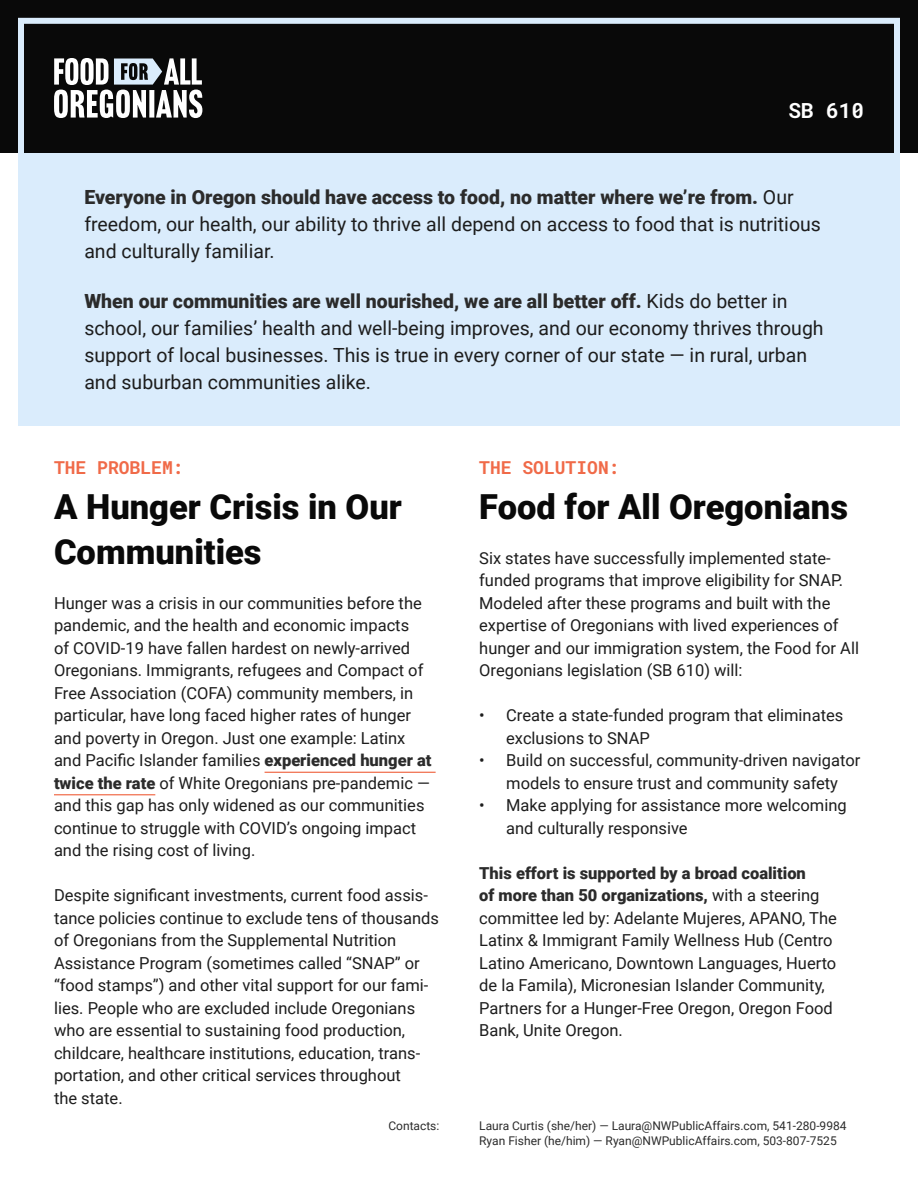
<style>
.page{position:relative;width:918px;height:1188px;background:#fff}
.page>*{position:absolute;margin:0;border:0;box-sizing:border-box;transform-origin:0 0}
.t1{font:900 34.5px/45px "Roboto";color:#090909}
.t2{font:700 21px "Roboto Mono";color:#fff}
.t3{font:19.5px/27px "Roboto";color:#1d1d1d}
.t4{font:700 18px "Roboto Mono";color:#f06a48}
.t5{font:16.5px/22.5px "Roboto";color:#1d1d1d}
.t6{font:12px/15px "Roboto";color:#2b2b2b}
.s1{font-weight:900;color:#2b2b2b}
</style>
<div class="page">
<div style="left:21px;top:21px;width:876px;height:402px;background:#daecfc"></div>
<div style="left:0;top:0;width:918px;height:152px;background:#090909"></div>
<hr style="left:265px;top:772px;width:171px;height:1px;background:#f06a48">
<hr style="left:54px;top:794px;width:101px;height:1px;background:#f06a48">
<div style="left:18px;top:18px;width:882px;height:408px;border:6px solid #daecfc"></div>
<svg style="left:54px;top:58px;width:148px;height:60px"></svg>
<p class="t2" style="left:788px;top:96px;width:77px">SB 610</p>
<p class="t3" style="left:84px;top:183px;width:738px"><span class="s1">Everyone in Oregon should have access to food, no matter where we’re from.</span> Our freedom, our health, our ability to thrive all depend on access to food that is nutritious and culturally familiar.</p>
<p class="t3" style="left:84px;top:287px;width:741px"><span class="s1">When our communities are well nourished, we are all better off.</span> Kids do better in school, our families’ health and well-being improves, and our economy thrives through support of local businesses. This is true in every corner of our state — in rural, urban and suburban communities alike.</p>
<p class="t4" style="left:54px;top:455px;width:131px">THE PROBLEM:</p>
<h1 class="t1" style="left:54px;top:483px;width:350px">A Hunger Crisis in Our<br>Communities</h1>
<p class="t5" style="left:54px;top:591px;width:379px">Hunger was a crisis in our communities before the pandemic, and the health and economic impacts<br>of COVID-19 have fallen hardest on newly-arrived Oregonians. Immigrants, refugees and Compact of Free Association (COFA) community members, in particular, have long faced higher rates of hunger and poverty in Oregon. Just one example: Latinx and Pacific Islander families <span class="s1">experienced hunger at twice the rate</span> of White Oregonians pre-pandemic — and this gap has only widened as our communities continue to struggle with COVID’s ongoing impact and the rising cost of living.</p>
<p class="t5" style="left:54px;top:884px;width:386px">Despite significant investments, current food assis&shy;tance policies continue to exclude tens of thousands of Oregonians from the Supplemental Nutrition Assistance Program (sometimes called “SNAP” or “food stamps”) and other vital support for our fami&shy;lies. People who are excluded include Oregonians who are essential to sustaining food production, childcare, healthcare institutions, education, trans&shy;portation, and other critical services throughout<br>the state.</p>
<p class="t4" style="left:479px;top:455px;width:142px">THE SOLUTION:</p>
<h1 class="t1" style="left:479px;top:483px;width:370px">Food for All Oregonians</h1>
<p class="t5" style="left:479px;top:546px;width:381px">Six states have successfully implemented state&shy;funded programs that improve eligibility for SNAP.<br>Modeled after these programs and built with the expertise of Oregonians with lived experiences of hunger and our immigration system, the Food for All Oregonians legislation (SB 610) will:</p>
<p class="t5" style="left:506px;top:704px;width:339px;text-indent:-27px">• Create a state-funded program that eliminates exclusions to SNAP</p>
<p class="t5" style="left:479px;top:749px;width:383px;text-align:center">• Build on successful, community-driven navigator models to ensure trust and community safety</p>
<p class="t5" style="left:506px;top:794px;width:342px;text-indent:-27px">• Make applying for assistance more welcoming and culturally responsive</p>
<p class="t5" style="left:479px;top:861px;width:359px"><span class="s1">This effort is supported by a broad coalition<br>of more than 50 organizations,</span> with a steering committee led by: Adelante Mujeres, APANO, The Latinx &amp; Immigrant Family Wellness Hub (Centro Latino Americano, Downtown Languages, Huerto de la Famila), Micronesian Islander Community, Partners for a Hunger-Free Oregon, Oregon Food Bank, Unite Oregon.</p>
<p class="t6" style="left:388px;top:1117px;width:53px">Contacts:</p>
<p class="t6" style="left:479px;top:1117px;width:369px">Laura Curtis (she/her) — Laura@NWPublicAffairs.com, 541-280-9984<br>Ryan Fisher (he/him) — Ryan@NWPublicAffairs.com, 503-807-7525</p>
</div>
